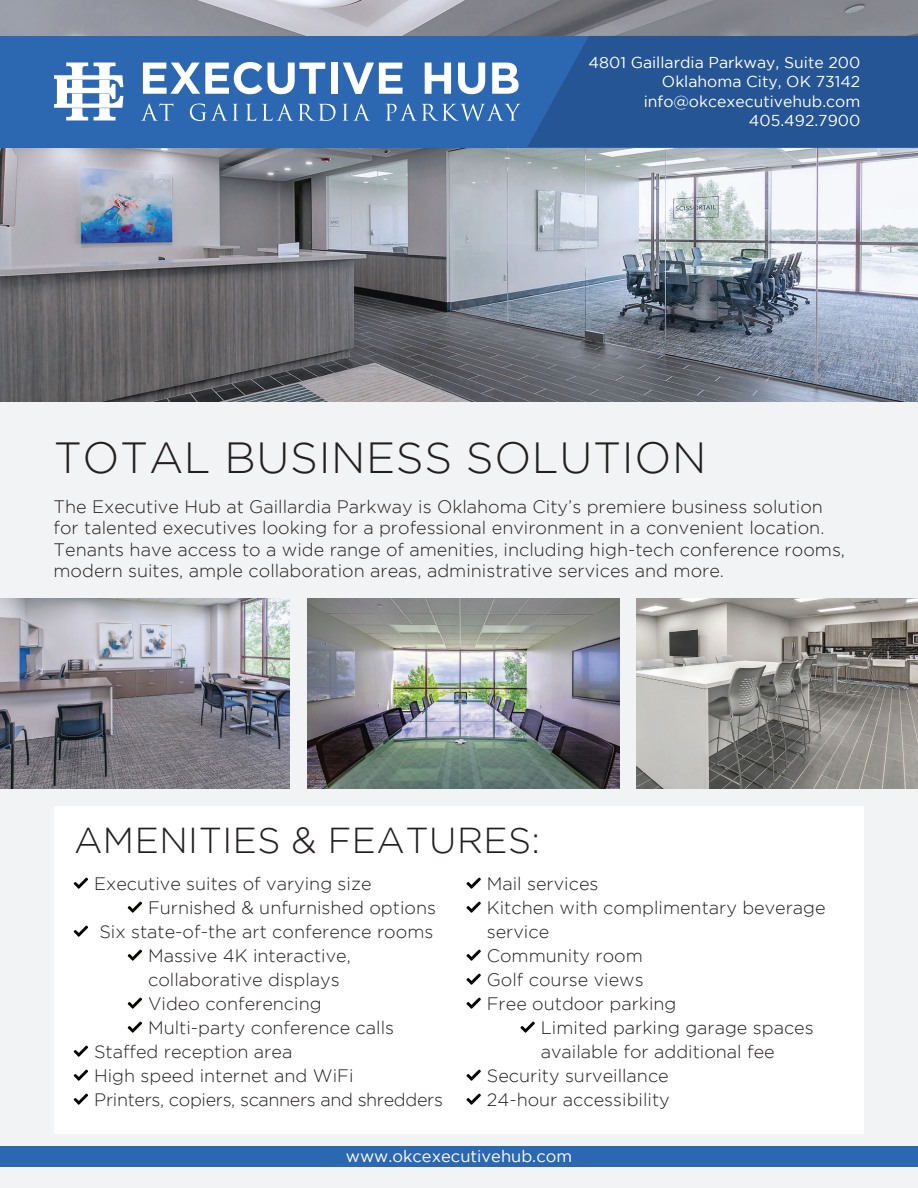
<style>
.page{position:relative;width:918px;height:1188px;background:#f2f3f4}
.page>*{position:absolute;margin:0;border:0;box-sizing:border-box;transform-origin:0 0}
.t1{font:300 43.5px "Gotham";letter-spacing:.015em;color:#231f20}
.t2{font:300 36px "Gotham";letter-spacing:.015em;color:#231f20}
.t3{font:300 18px/24px "Gotham";color:#231f20}
.t4{font:300 18px "Gotham";letter-spacing:-.02em;color:#231f20}
.t5{font:16.5px "Gotham";color:#fff}
.t6{font:15.75px/19.5px "Gotham";color:#fff;text-align:right}
</style>
<div class="page">
<img style="left:307px;top:598px;width:312px;height:191px">
<img style="left:637px;top:598px;width:281px;height:191px">
<div style="left:54px;top:806px;width:810px;height:328px;background:#fff"></div>
<svg style="left:74px;top:878px;width:14px;height:11px"></svg>
<svg style="left:128px;top:902px;width:14px;height:11px"></svg>
<svg style="left:74px;top:926px;width:14px;height:11px"></svg>
<svg style="left:128px;top:950px;width:14px;height:11px"></svg>
<svg style="left:128px;top:998px;width:14px;height:11px"></svg>
<svg style="left:128px;top:1022px;width:14px;height:11px"></svg>
<svg style="left:74px;top:1046px;width:14px;height:11px"></svg>
<svg style="left:74px;top:1070px;width:14px;height:11px"></svg>
<svg style="left:74px;top:1094px;width:14px;height:11px"></svg>
<svg style="left:467px;top:878px;width:14px;height:11px"></svg>
<svg style="left:467px;top:902px;width:14px;height:11px"></svg>
<svg style="left:467px;top:950px;width:14px;height:11px"></svg>
<svg style="left:467px;top:974px;width:14px;height:11px"></svg>
<svg style="left:467px;top:998px;width:14px;height:11px"></svg>
<svg style="left:521px;top:1022px;width:14px;height:11px"></svg>
<svg style="left:467px;top:1070px;width:14px;height:11px"></svg>
<svg style="left:467px;top:1094px;width:14px;height:11px"></svg>
<img style="left:0;top:598px;width:290px;height:191px">
<img style="left:0;top:0;width:918px;height:402px">
<div style="left:0;top:36px;width:918px;height:111px;background:#2c68b1"></div>
<svg style="left:527px;top:36px;width:391px;height:111px;background:#255696"></svg>
<svg style="left:54px;top:63px;width:69px;height:57px"></svg>
<svg style="left:143px;top:62px;width:182px;height:32px"></svg>
<div style="left:331px;top:63px;width:7px;height:31px;background:#fff"></div>
<svg style="left:343px;top:63px;width:60px;height:31px"></svg>
<svg style="left:425px;top:63px;width:26px;height:31px"></svg>
<svg style="left:458px;top:63px;width:27px;height:31px"></svg>
<svg style="left:492px;top:63px;width:27px;height:31px"></svg>
<svg style="left:141px;top:104px;width:32px;height:17px"></svg>
<svg style="left:190px;top:104px;width:48px;height:17px"></svg>
<svg style="left:246px;top:104px;width:10px;height:17px"></svg>
<svg style="left:262px;top:104px;width:74px;height:17px"></svg>
<svg style="left:343px;top:104px;width:27px;height:17px"></svg>
<svg style="left:386px;top:104px;width:135px;height:17px"></svg>
<div style="left:0;top:1146px;width:918px;height:20px;background:#2c68b1"></div>
<p class="t6" style="left:589px;top:52px;width:273px">4801 Gaillardia Parkway, Suite 200<br>Oklahoma City, OK 73142 info@okcexecutivehub.com<br>405.492.7900</p>
<h1 class="t1" style="left:54px;top:433px;width:654px">TOTAL BUSINESS SOLUTION</h1>
<p class="t3" style="left:54px;top:495px;width:793px;line-height:21.6px">The Executive Hub at Gaillardia Parkway is Oklahoma City’s premiere business solution for talented executives looking for a professional environment in a convenient location.<br>Tenants have access to a wide range of amenities, including high-tech conference rooms, modern suites, ample collaboration areas, administrative services and more.</p>
<h2 class="t2" style="left:74px;top:820px;width:468px">AMENITIES &amp; FEATURES:</h2>
<p class="t3" style="left:94px;top:872px;width:279px">Executive suites of varying size</p>
<p class="t3" style="left:148px;top:896px;width:289px">Furnished &amp; unfurnished options</p>
<p class="t3" style="left:99px;top:920px;width:335px">Six state-of-the art conference rooms</p>
<p class="t3" style="left:148px;top:944px;width:204px">Massive 4K interactive,</p>
<p class="t3" style="left:148px;top:968px;width:193px">collaborative displays</p>
<p class="t3" style="left:148px;top:992px;width:175px">Video conferencing</p>
<p class="t3" style="left:148px;top:1016px;width:248px">Multi-party conference calls</p>
<p class="t3" style="left:94px;top:1040px;width:200px">Staffed reception area</p>
<p class="t3" style="left:94px;top:1064px;width:261px">High speed internet and WiFi</p>
<p class="t4" style="left:94px;top:1090px;width:350px">Printers, copiers, scanners and shredders</p>
<p class="t3" style="left:487px;top:872px;width:340px">Mail services<br>Kitchen with complimentary beverage service<br>Community room<br>Golf course views<br>Free outdoor parking</p>
<p class="t3" style="left:541px;top:1016px;width:274px">Limited parking garage spaces</p>
<p class="t3" style="left:541px;top:1040px;width:235px">available for additional fee</p>
<p class="t3" style="left:487px;top:1064px;width:183px">Security surveillance</p>
<p class="t3" style="left:487px;top:1088px;width:184px">24-hour accessibility</p>
<p class="t5" style="left:346px;top:1147px;width:228px">www.okcexecutivehub.com</p>
</div>
